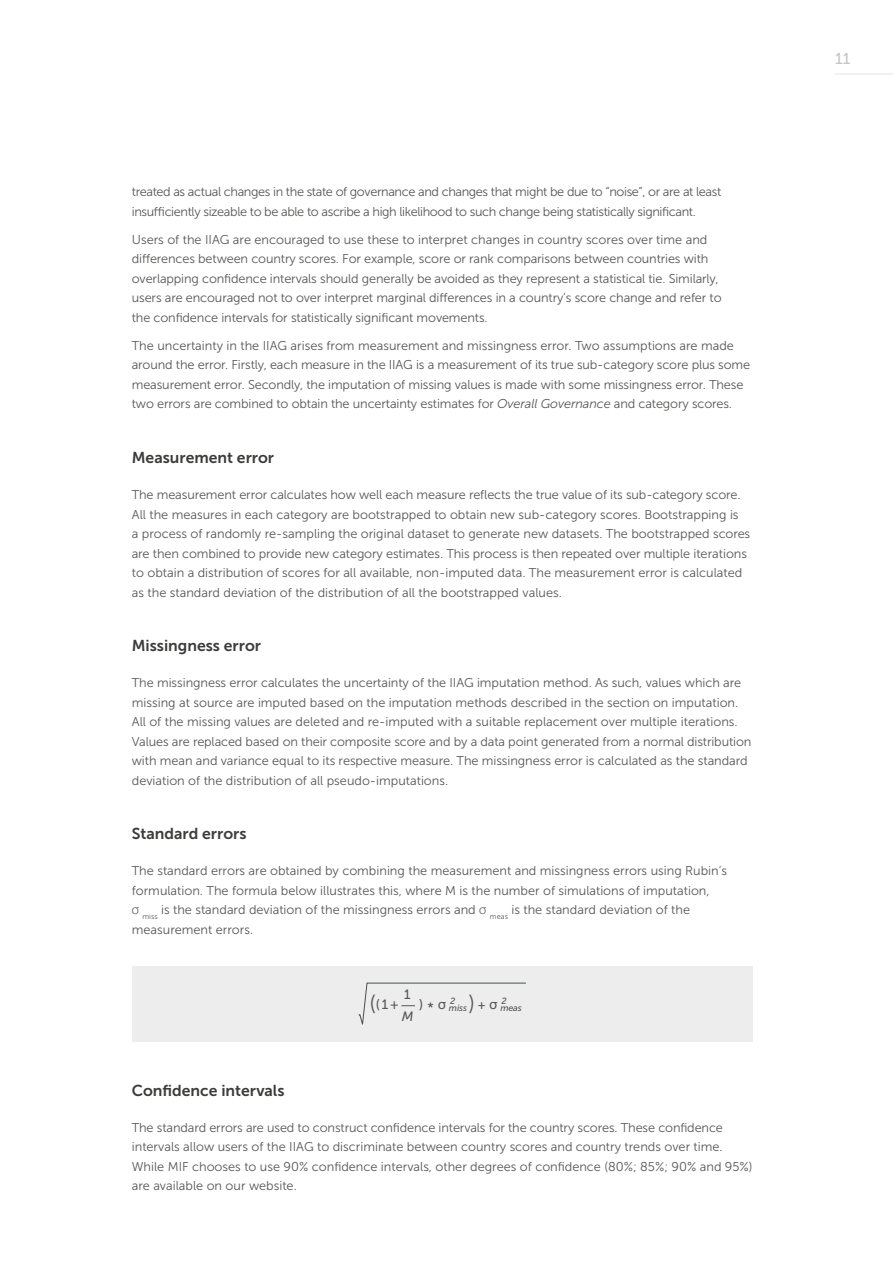
<style>
.page{position:relative;width:893px;height:1263px;background:#fff}
.page>*{position:absolute;margin:0;border:0;box-sizing:border-box;transform-origin:0 0}
.t1{font:22.5px "Museo Sans 300";color:#575756}
.t2{font:15.75px "Museo Sans 700";color:#3c3c3b}
.t3{font:15.75px "Museo Sans 500";color:#c6c6c6}
.t4{font:13.5px "Museo Sans 500";color:#575756}
.t5{font:italic 13.5px "Museo Sans 500";color:#575756}
.t6{font:12.75px/19.5px "Museo Sans 300";letter-spacing:-.005em;color:#575756}
.t7{font:12.75px/19.5px "Museo Sans 300";letter-spacing:-.03em;color:#575756}
.t8{font:italic 9px "Museo Sans 500";letter-spacing:-.01em;color:#575756}
.s1{font-style:italic}
.s2{font-family:"Helvetica";font-weight:300}
.s3{font-family:"Museo Sans 300";font-size:22.5px}
.s4{font-family:"Bliss 2";font-size:13.5px}
</style>
<div class="page">
<hr style="left:835px;top:74px;width:58px;height:1px;background:#e3e3e3">
<div style="left:132px;top:966px;width:621px;height:75px;background:#ededed"></div>
<svg style="left:358px;top:982px;width:168px;height:43px"></svg>
<p class="t7" style="left:132px;top:182px;width:591px">treated as actual changes in the state of governance and changes that might be due to “noise”, or are at least insufficiently sizeable to be able to ascribe a high likelihood to such change being statistically significant.</p>
<p class="t6" style="left:132px;top:230px;width:591px">Users of the IIAG are encouraged to use these to interpret changes in country scores over time and differences between country scores. For example, score or rank comparisons between countries with overlapping confidence intervals should generally be avoided as they represent a statistical tie. Similarly, users are encouraged not to over interpret marginal differences in a country’s score change and refer to the confidence intervals for statistically significant movements.</p>
<p class="t6" style="left:132px;top:336px;width:620px">The uncertainty in the IIAG arises from measurement and missingness error. Two assumptions are made around the error. Firstly, each measure in the IIAG is a measurement of its true sub-category score plus some measurement error. Secondly, the imputation of missing values is made with some missingness error. These two errors are combined to obtain the uncertainty estimates for <span class="s1">Overall Governance</span> and category scores.</p>
<p class="t2" style="left:132px;top:449px;width:144px">Measurement error</p>
<p class="t6" style="left:132px;top:485px;width:620px">The measurement error calculates how well each measure reflects the true value of its sub-category score.<br>All the measures in each category are bootstrapped to obtain new sub-category scores. Bootstrapping is<br>a process of randomly re-sampling the original dataset to generate new datasets. The bootstrapped scores are then combined to provide new category estimates. This process is then repeated over multiple iterations to obtain a distribution of scores for all available, non-imputed data. The measurement error is calculated as the standard deviation of the distribution of all the bootstrapped values.</p>
<p class="t2" style="left:132px;top:637px;width:131px">Missingness error</p>
<p class="t6" style="left:132px;top:673px;width:621px">The missingness error calculates the uncertainty of the IIAG imputation method. As such, values which are missing at source are imputed based on the imputation methods described in the section on imputation.<br>All of the missing values are deleted and re-imputed with a suitable replacement over multiple iterations.<br>Values are replaced based on their composite score and by a data point generated from a normal distribution with mean and variance equal to its respective measure. The missingness error is calculated as the standard deviation of the distribution of all pseudo-imputations.</p>
<p class="t2" style="left:132px;top:825px;width:116px">Standard errors</p>
<p class="t6" style="left:132px;top:861px;width:597px">The standard errors are obtained by combining the measurement and missingness errors using Rubin’s formulation. The formula below illustrates this, where M is the number of simulations of imputation,<br><span class="s2">σ</span> <sub>miss</sub> is the standard deviation of the missingness errors and <span class="s2">σ</span> <sub>meas</sub> is the standard deviation of the measurement errors.</p>
<p class="t2" style="left:132px;top:1081px;width:154px">Confidence intervals</p>
<p class="t4" style="left:403px;top:986px;width:9px">1</p>
<p class="t4" style="left:370px;top:997px;width:31px"><span class="s3">(</span>(1+</p>
<p class="t4" style="left:419px;top:998px;width:16px">) *</p>
<h1 class="t1" style="left:468px;top:991px;width:18px">)<span class="s4">+</span></h1>
<p class="t5" style="left:402px;top:1009px;width:13px">M</p>
<p class="t8" style="left:450px;top:996px;width:7px">2</p>
<p class="t8" style="left:501px;top:996px;width:7px">2</p>
<p class="t8" style="left:438px;top:1003px;width:31px"><sup>σ</sup> miss</p>
<p class="t8" style="left:489px;top:1003px;width:34px"><sup>σ</sup> meas</p>
<p class="t6" style="left:132px;top:1118px;width:622px">The standard errors are used to construct confidence intervals for the country scores. These confidence intervals allow users of the IIAG to discriminate between country scores and country trends over time.<br>While MIF chooses to use 90% confidence intervals, other degrees of confidence (80%; 85%; 90% and 95%) are available on our website.</p>
<p class="t3" style="left:835px;top:50px;width:17px">11</p>
</div>
